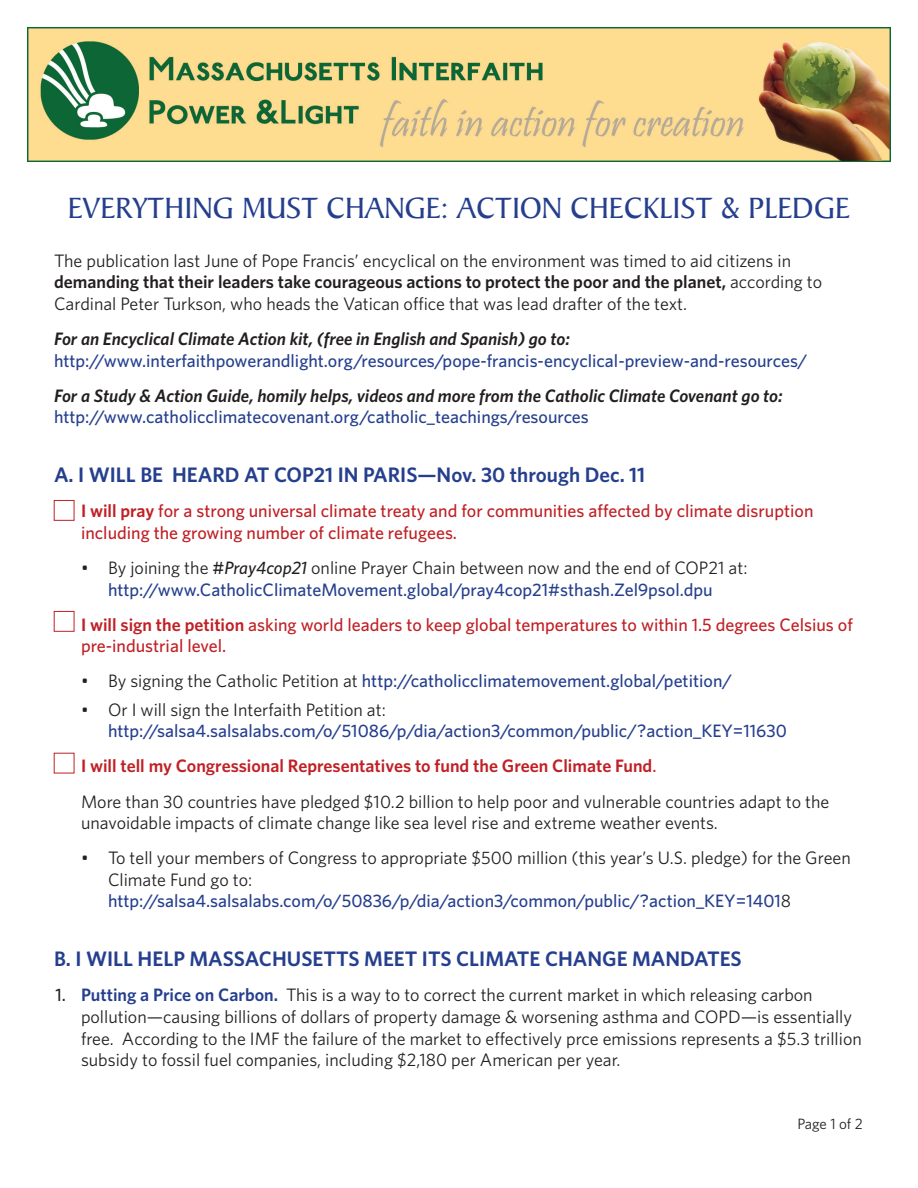
<style>
.page{position:relative;width:918px;height:1188px;background:#fff}
.page>*{position:absolute;margin:0;border:0;box-sizing:border-box;transform-origin:0 0}
.t1{font:31.5px "Persuasion S Si";color:#253f8e}
.t2{font:600 21px "Whitney";color:#253f8e}
.t3{font:18px/21.6px "Whitney";color:#231f20}
.t4{font:500 18px/21.6px "Whitney";color:#253f8e;text-align:center}
.t5{font:500 18px/21.6px "Whitney";color:#c02025}
.t6{font:italic 600 18px "Whitney";color:#231f20}
.t7{font:15px "Whitney";letter-spacing:-.005em;color:#231f20}
.s1{font-weight:600}
.s2{font-weight:400;color:#231f20}
.s3{font-style:italic;color:#231f20}
.s4{font-weight:500;color:#253f8e}
.s5{font-weight:600;color:#c02025}
.s6{font-weight:500;color:#c02025}
.s7{font-weight:500}
.s8{font-weight:600;color:#253f8e}
</style>
<div class="page">
<img style="left:27px;top:27px;width:864px;height:135px">
<div style="left:54px;top:500px;width:20px;height:21px;border:1px solid #c02025"></div>
<div style="left:54px;top:611px;width:20px;height:21px;border:1px solid #c02025"></div>
<h1 class="t1" style="left:68px;top:191px;width:784px">EVERYTHING MUST CHANGE: ACTION CHECKLIST &amp; PLEDGE</h1>
<p class="t3" style="left:54px;top:249px;width:770px">The publication last June of Pope Francis’ encyclical on the environment was timed to aid citizens in <span class="s1">demanding that their leaders take courageous actions to protect the poor and the planet,</span> according to<br>Cardinal Peter Turkson, who heads the Vatican office that was lead drafter of the text.</p>
<p class="t6" style="left:54px;top:328px;width:518px">For an Encyclical Climate Action kit, (free in English and Spanish) go to:</p>
<p class="t4" style="left:54px;top:349px;width:755px">http://www.interfaithpowerandlight.org/resources/pope-francis-encyclical-preview-and-resources/</p>
<p class="t6" style="left:54px;top:385px;width:730px">For a Study &amp; Action Guide, homily helps, videos and more from the Catholic Climate Covenant go to:</p>
<p class="t4" style="left:54px;top:406px;width:536px">http://www.catholicclimatecovenant.org/catholic_teachings/resources</p>
<p class="t2" style="left:54px;top:462px;width:593px">A. I WILL BE HEARD AT COP21 IN PARIS—Nov. 30 through Dec. 11</p>
<p class="t5" style="left:81px;top:500px;width:734px"><span class="s1">I will pray</span> for a strong universal climate treaty and for communities affected by climate disruption including the growing number of climate refugees.</p>
<p class="t4" style="left:81px;top:556px;width:668px"><span class="s2">• By joining the</span> <span class="s3">#Pray4cop21</span> <span class="s2">online Prayer Chain between now and the end of COP21 at: </span>http://www.CatholicClimateMovement.global/pray4cop21#sthash.Zel9psol.dpu</p>
<p class="t5" style="left:81px;top:613px;width:773px"><span class="s1">I will sign the petition</span> asking world leaders to keep global temperatures to within 1.5 degrees Celsius of pre-industrial level.</p>
<p class="t4" style="left:81px;top:670px;width:653px"><span class="s2">• By signing the Catholic Petition at</span> http://catholicclimatemovement.global/petition/</p>
<p class="t3" style="left:81px;top:698px;width:306px">• Or I will sign the Interfaith Petition at:</p>
<p class="t3" style="left:81px;top:713px;width:750px;line-height:35.1px;text-indent:27px"><span class="s4">http://salsa4.salsalabs.com/o/51086/p/dia/action3/common/public/?action_KEY=11630<br></span><span class="s5">I will tell my Congressional Representatives to fund the Green Climate Fund</span><span class="s6">.<br></span>More than 30 countries have pledged $10.2 billion to help poor and vulnerable countries adapt to the</p>
<p class="t3" style="left:81px;top:812px;width:638px">unavoidable impacts of climate change like sea level rise and extreme weather events.</p>
<p class="t3" style="left:108px;top:847px;width:744px;text-indent:-27px">• To tell your members of Congress to appropriate $500 million (this year’s U.S. pledge) for the Green<br>Climate Fund go to: <span class="s4">http://salsa4.salsalabs.com/o/50836/p/dia/action3/common/public/?action_KEY=1401</span>8</p>
<p class="t2" style="left:54px;top:946px;width:689px">B. I WILL HELP MASSACHUSETTS MEET ITS CLIMATE CHANGE MANDATES</p>
<p class="t3" style="left:81px;top:984px;width:782px;text-indent:-26px"><span class="s7">1.</span> <span class="s8">Putting a Price on Carbon.</span> This is a way to to correct the current market in which releasing carbon pollution—causing billions of dollars of property damage &amp; worsening asthma and COPD—is essentially free. According to the IMF the failure of the market to effectively prce emissions represents a $5.3 trillion subsidy to fossil fuel companies, including $2,180 per American per year.</p>
<p class="t7" style="left:797px;top:1115px;width:67px">Page 1 of 2</p>
</div>
